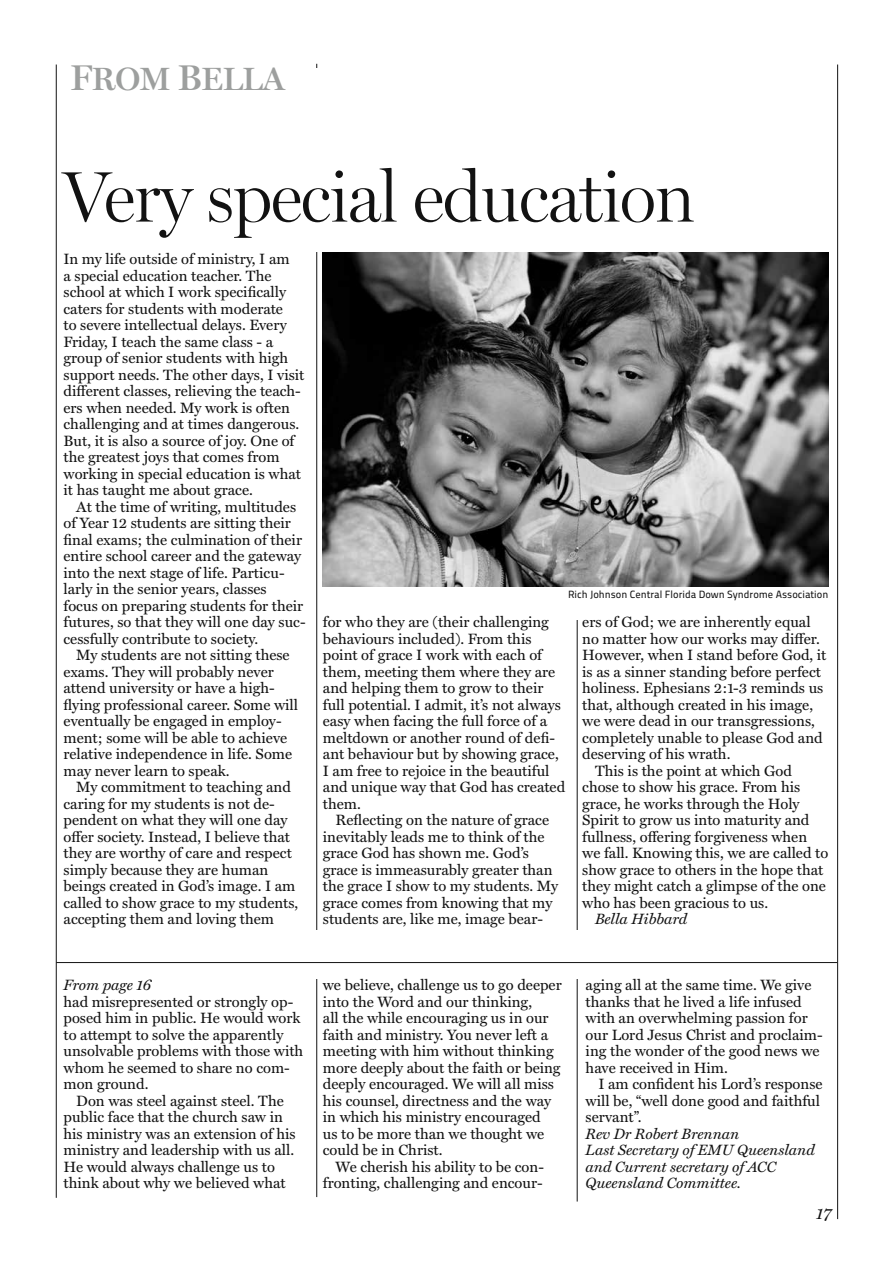
<style>
.page{position:relative;width:893px;height:1263px;background:#fff}
.page>*{position:absolute;margin:0;border:0;box-sizing:border-box;transform-origin:0 0}
.t1{font:300 72px "Miller Display";letter-spacing:-.02em;color:#121212}
.t2{font:32.4px "Miller Display Semibold SC900";letter-spacing:-.01em;color:#9d9f9e}
.t3{font:italic 16.5px "Miller Text";color:#121212}
.t4{font:15px/16.5px "Miller Text";color:#121212}
.t5{font:italic 15px/16.5px "Miller Text";color:#121212}
.t6{font:10.5px "Titillium Maps 26 L 500 wt";color:#121212}
.s1{font-size:36px}
</style>
<div class="page">
<hr style="left:56px;top:65px;width:1px;height:1133px;background:#121212">
<hr style="left:316px;top:64px;width:1px;height:1133px;background:#121212">
<hr style="left:837px;top:65px;width:1px;height:1154px;background:#121212">
<hr style="left:577px;top:68px;width:1px;height:1133px;background:#121212">
<div style="left:560px;top:243px;width:22px;height:377px;background:#fff"></div>
<div style="left:302px;top:68px;width:280px;height:184px;background:#fff"></div>
<img style="left:323px;top:253px;width:505px;height:333px">
<div style="left:307px;top:930px;width:278px;height:48px;background:#fff"></div>
<hr style="left:56px;top:962px;width:781px;height:1px;background:#121212">
<h2 class="t2" style="left:70px;top:61px;width:216px"><span class="s1">F</span>ROM <span class="s1">B</span>ELLA</h2>
<h1 class="t1" style="left:63px;top:156px;width:634px">Very special education</h1>
<p class="t4" style="left:64px;top:251px;width:242px">In my life outside of ministry, I am<br>a special education teacher. The school at which I work specifically caters for students with moderate<br>to severe intellectual delays. Every Friday, I teach the same class - a group of senior students with high support needs. The other days, I visit different classes, relieving the teach&shy;ers when needed. My work is often challenging and at times dangerous.<br>But, it is also a source of joy. One of the greatest joys that comes from working in special education is what it has taught me about grace.</p>
<p class="t4" style="left:64px;top:498px;width:244px;text-indent:13px">At the time of writing, multitudes of Year 12 students are sitting their final exams; the culmination of their entire school career and the gateway into the next stage of life. Particu&shy;larly in the senior years, classes<br>focus on preparing students for their futures, so that they will one day suc&shy;cessfully contribute to society.</p>
<p class="t4" style="left:64px;top:647px;width:236px;text-indent:13px">My students are not sitting these exams. They will probably never attend university or have a high&shy;flying professional career. Some will eventually be engaged in employ&shy;ment; some will be able to achieve relative independence in life. Some may never learn to speak.</p>
<p class="t4" style="left:64px;top:779px;width:236px;text-indent:13px">My commitment to teaching and caring for my students is not de&shy;pendent on what they will one day offer society. Instead, I believe that they are worthy of care and respect simply because they are human beings created in God’s image. I am called to show grace to my students, accepting them and loving them</p>
<p class="t6" style="left:568px;top:586px;width:262px">Rich Johnson Central Florida Down Syndrome Association</p>
<p class="t4" style="left:323px;top:614px;width:244px">for who they are (their challenging behaviours included). From this point of grace I work with each of them, meeting them where they are and helping them to grow to their full potential. I admit, it’s not always easy when facing the full force of a meltdown or another round of defi&shy;ant behaviour but by showing grace,<br>I am free to rejoice in the beautiful and unique way that God has created them.</p>
<p class="t4" style="left:323px;top:812px;width:237px;text-indent:13px">Reflecting on the nature of grace inevitably leads me to think of the grace God has shown me. God’s grace is immeasurably greater than the grace I show to my students. My grace comes from knowing that my students are, like me, image bear-</p>
<p class="t4" style="left:582px;top:614px;width:230px">ers of God; we are inherently equal</p>
<p class="t4" style="left:582px;top:630px;width:239px">no matter how our works may differ.</p>
<p class="t4" style="left:582px;top:647px;width:246px">However, when I stand before God, it</p>
<p class="t4" style="left:582px;top:663px;width:240px">is as a sinner standing before perfect</p>
<p class="t4" style="left:582px;top:680px;width:243px">holiness. Ephesians 2:1-3 reminds us</p>
<p class="t4" style="left:582px;top:696px;width:232px">that, although created in his image,</p>
<p class="t4" style="left:582px;top:713px;width:234px">we were dead in our transgressions,</p>
<p class="t4" style="left:582px;top:729px;width:242px">completely unable to please God and</p>
<p class="t4" style="left:582px;top:746px;width:150px">deserving of his wrath.</p>
<p class="t4" style="left:595px;top:762px;width:199px">This is the point at which God</p>
<p class="t4" style="left:582px;top:779px;width:220px">chose to show his grace. From his</p>
<p class="t4" style="left:582px;top:795px;width:219px">grace, he works through the Holy</p>
<p class="t4" style="left:582px;top:812px;width:229px">Spirit to grow us into maturity and</p>
<p class="t4" style="left:582px;top:828px;width:226px">fullness, offering forgiveness when</p>
<p class="t4" style="left:582px;top:845px;width:248px">we fall. Knowing this, we are called to</p>
<p class="t4" style="left:582px;top:861px;width:243px">show grace to others in the hope that</p>
<p class="t4" style="left:582px;top:878px;width:245px">they might catch a glimpse of the one</p>
<p class="t4" style="left:582px;top:894px;width:187px">who has been gracious to us.</p>
<p class="t5" style="left:595px;top:911px;width:94px">Bella Hibbard</p>
<p class="t5" style="left:64px;top:977px;width:89px">From page 16</p>
<p class="t4" style="left:64px;top:993px;width:241px">had misrepresented or strongly op&shy;posed him in public. He would work to attempt to solve the apparently unsolvable problems with those with whom he seemed to share no com&shy;mon ground.</p>
<p class="t4" style="left:64px;top:1092px;width:234px;text-indent:13px">Don was steel against steel. The public face that the church saw in his ministry was an extension of his ministry and leadership with us all.<br>He would always challenge us to think about why we believed what</p>
<p class="t4" style="left:323px;top:977px;width:240px">we believe, challenge us to go deeper into the Word and our thinking,<br>all the while encouraging us in our faith and ministry. You never left a meeting with him without thinking more deeply about the faith or being deeply encouraged. We will all miss his counsel, directness and the way in which his ministry encouraged<br>us to be more than we thought we could be in Christ.</p>
<p class="t4" style="left:323px;top:1158px;width:223px;text-align:right">We cherish his ability to be con&shy;fronting, challenging and encour-</p>
<p class="t4" style="left:586px;top:977px;width:238px">aging all at the same time. We give thanks that he lived a life infused with an overwhelming passion for our Lord Jesus Christ and proclaim&shy;ing the wonder of the good news we have received in Him.</p>
<p class="t4" style="left:586px;top:1076px;width:238px;text-indent:13px">I am confident his Lord’s response will be, “well done good and faithful servant”.</p>
<p class="t5" style="left:586px;top:1125px;width:231px">Rev Dr Robert Brennan<br>Last Secretary of EMU Queensland and Current secretary of ACC<br>Queensland Committee.</p>
<p class="t3" style="left:816px;top:1204px;width:17px">17</p>
</div>
